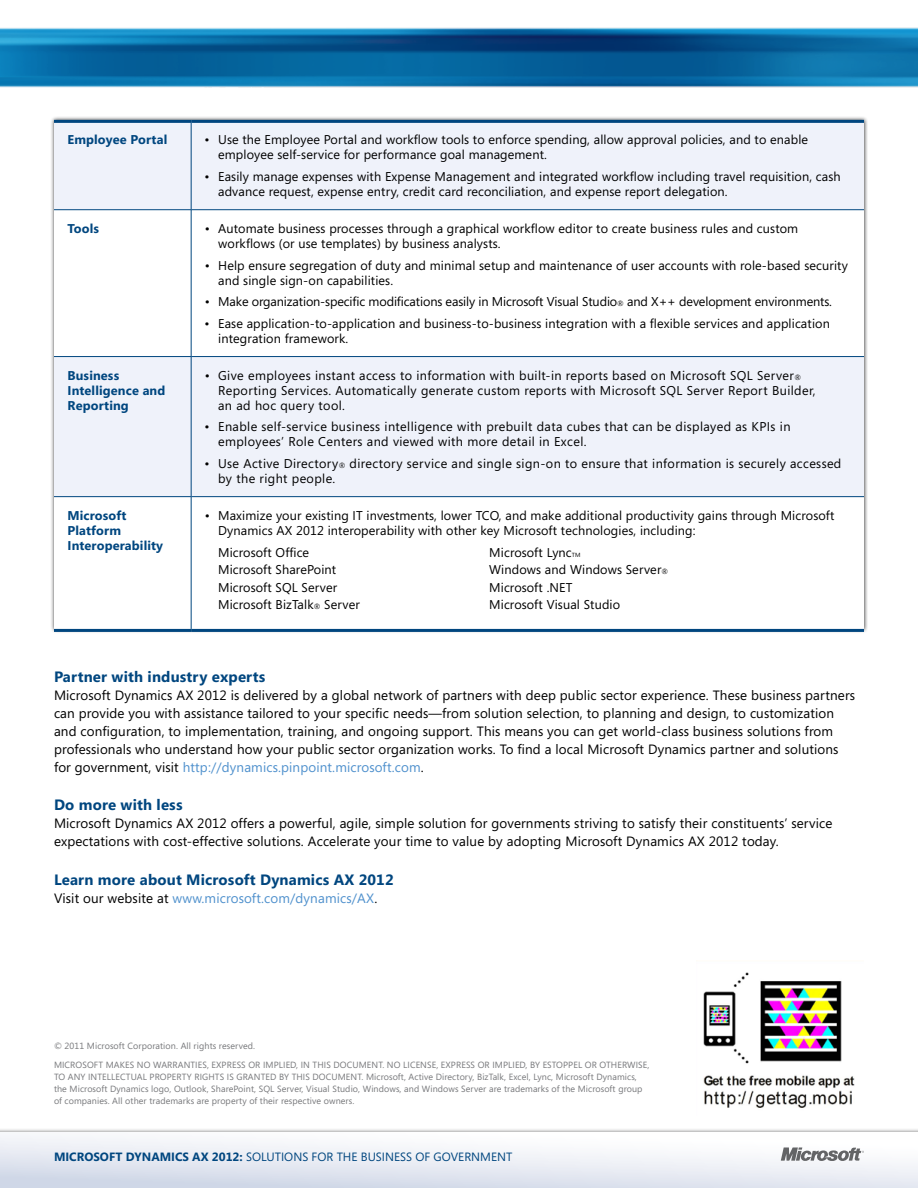
<style>
.page{position:relative;width:918px;height:1188px;background:#fff}
.page>*{position:absolute;margin:0;border:0;box-sizing:border-box;transform-origin:0 0}
.t1{font:700 15px "Segoe";letter-spacing:.01em;color:#00467f}
.t2{font:13.5px/18px "Segoe";letter-spacing:.01em;color:#000}
.t3{font:13.5px "Segoe";letter-spacing:.01em;color:#5091cd}
.t4{font:12.75px/15px "Segoe";letter-spacing:.01em;color:#000}
.t5{font:12.75px/15px "Segoe";letter-spacing:.03em;color:#000}
.t6{font:12.75px "Segoe";letter-spacing:-.01em;color:#000}
.t7{font:700 12.75px/15px "Segoe";letter-spacing:.01em;color:#00467f}
.t8{font:12px "Segoe";color:#00467f}
.t9{font:9px/12px "Segoe";letter-spacing:.01em;color:#77787b}
.s1{font-size:7.5px}
.s2{font-size:6px}
.s3{color:#5091cd}
.s4{color:#000}
.s5{font-weight:700}
</style>
<div class="page">
<div style="left:0;top:1128px;width:918px;height:60px;background:#000;opacity:.75"></div>
<div style="left:0;top:1132px;width:918px;height:56px;background:linear-gradient(to bottom,#fff,#d8deeb)"></div>
<img style="left:0;top:27px;width:918px;height:61px">
<svg style="left:54px;top:123px;width:810px;height:373px;fill:#eff2fa"></svg>
<hr style="left:191px;top:123px;width:1px;height:87px;background:#00467f">
<hr style="left:191px;top:210px;width:1px;height:146px;background:#00467f">
<hr style="left:191px;top:357px;width:1px;height:139px;background:#00467f">
<hr style="left:191px;top:497px;width:1px;height:132px;background:#00467f">
<hr style="left:54px;top:356px;width:137px;height:1px;background:#00467f">
<hr style="left:191px;top:356px;width:673px;height:1px;background:#00467f">
<hr style="left:54px;top:496px;width:137px;height:1px;background:#00467f">
<hr style="left:191px;top:496px;width:673px;height:1px;background:#00467f">
<hr style="left:54px;top:120px;width:137px;height:3px;background:#00467f">
<hr style="left:191px;top:120px;width:673px;height:3px;background:#00467f">
<hr style="left:54px;top:209px;width:137px;height:1px;background:#00467f">
<hr style="left:191px;top:209px;width:673px;height:1px;background:#00467f">
<hr style="left:54px;top:629px;width:137px;height:3px;background:#00467f">
<hr style="left:191px;top:629px;width:673px;height:3px;background:#00467f">
<svg style="left:781px;top:1147px;width:83px;height:14px"></svg>
<img style="left:703px;top:972px;width:152px;height:136px">
<p class="t7" style="left:68px;top:132px;width:101px">Employee Portal</p>
<p class="t4" style="left:218px;top:132px;width:591px;text-indent:-14px">• Use the Employee Portal and workflow tools to enforce spending, allow approval policies, and to enable employee self-service for performance goal management.</p>
<p class="t4" style="left:218px;top:169px;width:624px;text-indent:-14px">• Easily manage expenses with Expense Management and integrated workflow including travel requisition, cash advance request, expense entry, credit card reconciliation, and expense report delegation.</p>
<p class="t7" style="left:68px;top:220px;width:33px">Tools</p>
<p class="t4" style="left:218px;top:220px;width:582px;text-indent:-14px">• Automate business processes through a graphical workflow editor to create business rules and custom workflows (or use templates) by business analysts.</p>
<p class="t4" style="left:218px;top:257px;width:631px;text-indent:-14px">• Help ensure segregation of duty and minimal setup and maintenance of user accounts with role-based security and single sign-on capabilities.</p>
<p class="t6" style="left:205px;top:293px;width:629px">• Make organization-specific modifications easily in Microsoft Visual Studio<span class="s1">®</span> and X++ development environments.</p>
<p class="t4" style="left:218px;top:316px;width:613px;text-indent:-14px">• Ease application-to-application and business-to-business integration with a flexible services and application integration framework.</p>
<p class="t7" style="left:68px;top:367px;width:99px">Business<br>Intelligence and<br>Reporting</p>
<p class="t5" style="left:218px;top:367px;width:599px;text-indent:-13px">• Give employees instant access to information with built-in reports based on Microsoft SQL Server<span class="s1">®<br></span>Reporting Services. Automatically generate custom reports with Microsoft SQL Server Report Builder, an ad hoc query tool.</p>
<p class="t5" style="left:218px;top:419px;width:574px;text-indent:-14px">• Enable self-service business intelligence with prebuilt data cubes that can be displayed as KPIs in employees’ Role Centers and viewed with more detail in Excel.</p>
<p class="t5" style="left:218px;top:456px;width:625px;text-indent:-13px">• Use Active Directory<span class="s1">®</span> directory service and single sign-on to ensure that information is securely accessed by the right people.</p>
<p class="t7" style="left:68px;top:507px;width:97px">Microsoft<br>Platform<br>Interoperability</p>
<p class="t4" style="left:218px;top:507px;width:618px;text-indent:-14px">• Maximize your existing IT investments, lower TCO, and make additional productivity gains through Microsoft<br>Dynamics AX 2012 interoperability with other key Microsoft technologies, including:</p>
<p class="t4" style="left:218px;top:544px;width:143px;line-height:17.2px">Microsoft Office<br>Microsoft SharePoint<br>Microsoft SQL Server<br>Microsoft BizTalk<span class="s1">®</span> Server</p>
<p class="t4" style="left:489px;top:544px;width:181px;line-height:17.2px">Microsoft Lync<span class="s2">TM<br></span>Windows and Windows Server<span class="s1">®<br></span>Microsoft .NET<br>Microsoft Visual Studio</p>
<p class="t1" style="left:54px;top:666px;width:213px">Partner with industry experts</p>
<p class="t2" style="left:54px;top:686px;width:803px">Microsoft Dynamics AX 2012 is delivered by a global network of partners with deep public sector experience. These business partners can provide you with assistance tailored to your specific needs—from solution selection, to planning and design, to customization and configuration, to implementation, training, and ongoing support. This means you can get world-class business solutions from professionals who understand how your public sector organization works. To find a local Microsoft Dynamics partner and solutions for government, visit <span class="s3">http://dynamics.pinpoint.microsoft.com</span>.</p>
<p class="t1" style="left:54px;top:794px;width:130px">Do more with less</p>
<p class="t2" style="left:54px;top:814px;width:780px">Microsoft Dynamics AX 2012 offers a powerful, agile, simple solution for governments striving to satisfy their constituents’ service expectations with cost-effective solutions. Accelerate your time to value by adopting Microsoft Dynamics AX 2012 today.</p>
<p class="t1" style="left:54px;top:869px;width:341px">Learn more about Microsoft Dynamics AX 2012</p>
<p class="t3" style="left:54px;top:889px;width:325px"><span class="s4">Visit our website at</span> www.microsoft.com/dynamics/AX<span class="s4">.</span></p>
<p class="t9" style="left:54px;top:1036px;width:597px;line-height:18.8px">© 2011 Microsoft Corporation. All rights reserved.<br>MICROSOFT MAKES NO WARRANTIES, EXPRESS OR IMPLIED, IN THIS DOCUMENT. NO LICENSE, EXPRESS OR IMPLIED, BY ESTOPPEL OR OTHERWISE,</p>
<p class="t9" style="left:54px;top:1071px;width:590px">TO ANY INTELLECTUAL PROPERTY RIGHTS IS GRANTED BY THIS DOCUMENT. Microsoft, Active Directory, BizTalk, Excel, Lync, Microsoft Dynamics, the Microsoft Dynamics logo, Outlook, SharePoint, SQL Server, Visual Studio, Windows, and Windows Server are trademarks of the Microsoft group of companies. All other trademarks are property of their respective owners.</p>
<p class="t8" style="left:54px;top:1149px;width:460px"><span class="s5">MICROSOFT DYNAMICS AX 2012:</span> SOLUTIONS FOR THE BUSINESS OF GOVERNMENT</p>
</div>
